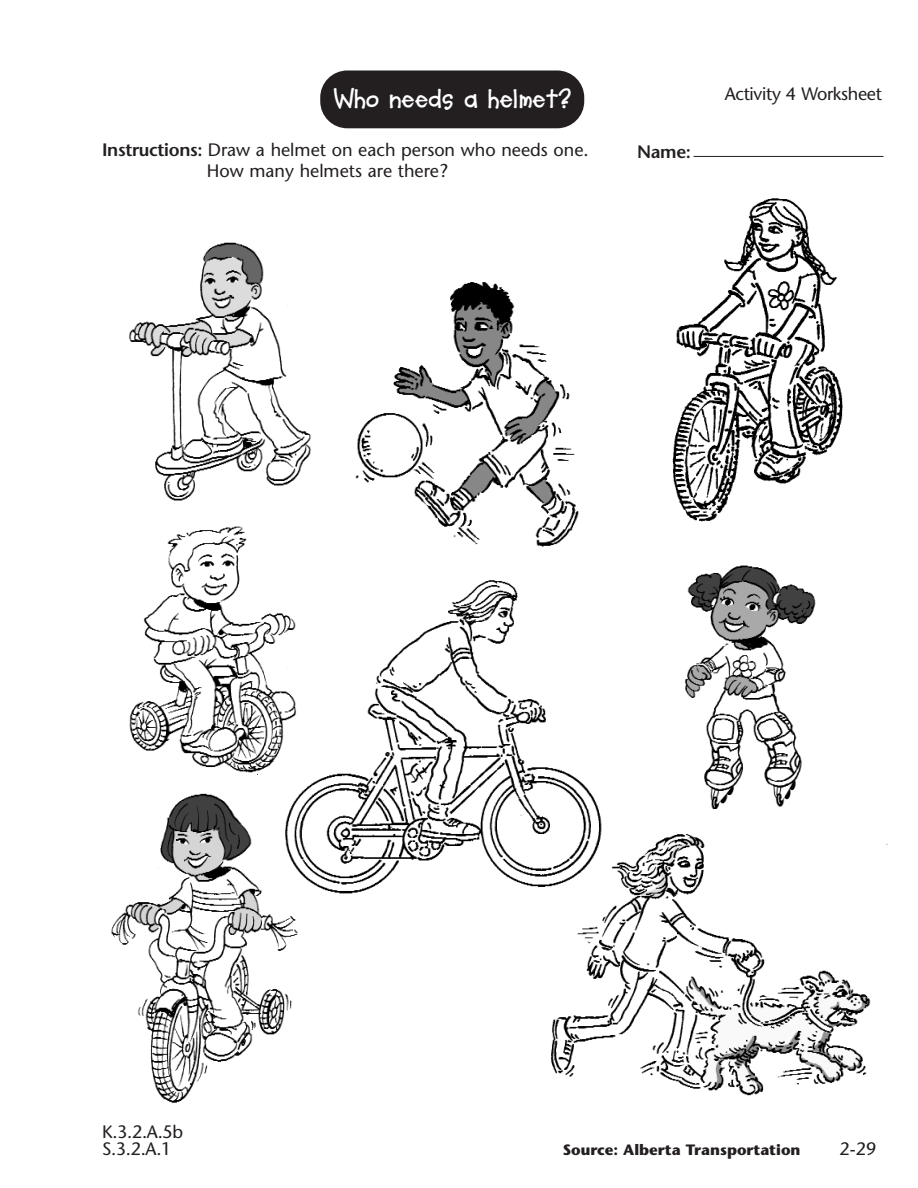
<style>
.page{position:relative;width:918px;height:1188px;background:#fff}
.page>*{position:absolute;margin:0;border:0;box-sizing:border-box;transform-origin:0 0}
.t1{font:700 27px "Soup Bone";color:#fff}
.t2{font:18px/16.5px "Stone Sans";color:#231f20}
.t3{font:600 18px "Stone Sans";color:#231f20}
.t4{font:700 15px "Stone Sans";color:#231f20}
.s1{font-weight:600}
</style>
<div class="page">
<img style="left:111px;top:793px;width:187px;height:310px">
<img style="left:684px;top:565px;width:132px;height:244px">
<img style="left:672px;top:198px;width:171px;height:324px">
<div style="left:320px;top:70px;width:264px;height:58px;background:#231f20;border-radius:27px"></div>
<img style="left:355px;top:282px;width:224px;height:265px">
<img style="left:551px;top:824px;width:337px;height:272px">
<img style="left:279px;top:580px;width:322px;height:317px">
<img style="left:129px;top:242px;width:182px;height:259px">
<img style="left:129px;top:526px;width:172px;height:259px">
<hr style="left:694px;top:156px;width:190px;height:1px;background:#231f20">
<h1 class="t1" style="left:333px;top:82px;width:240px">Who needs a helmet?</h1>
<p class="t2" style="left:725px;top:88px;width:159px">Activity 4 Worksheet</p>
<p class="t2" style="left:207px;top:142px;width:383px;line-height:21px;text-indent:-105px"><span class="s1">Instructions:</span> Draw a helmet on each person who needs one.<br>How many helmets are there?</p>
<p class="t3" style="left:637px;top:144px;width:56px">Name:</p>
<p class="t2" style="left:102px;top:1126px;width:83px">K.3.2.A.5b<br>S.3.2.A.1</p>
<p class="t4" style="left:563px;top:1144px;width:239px">Source: Alberta Transportation</p>
<p class="t2" style="left:839px;top:1142px;width:38px">2-29</p>
</div>
